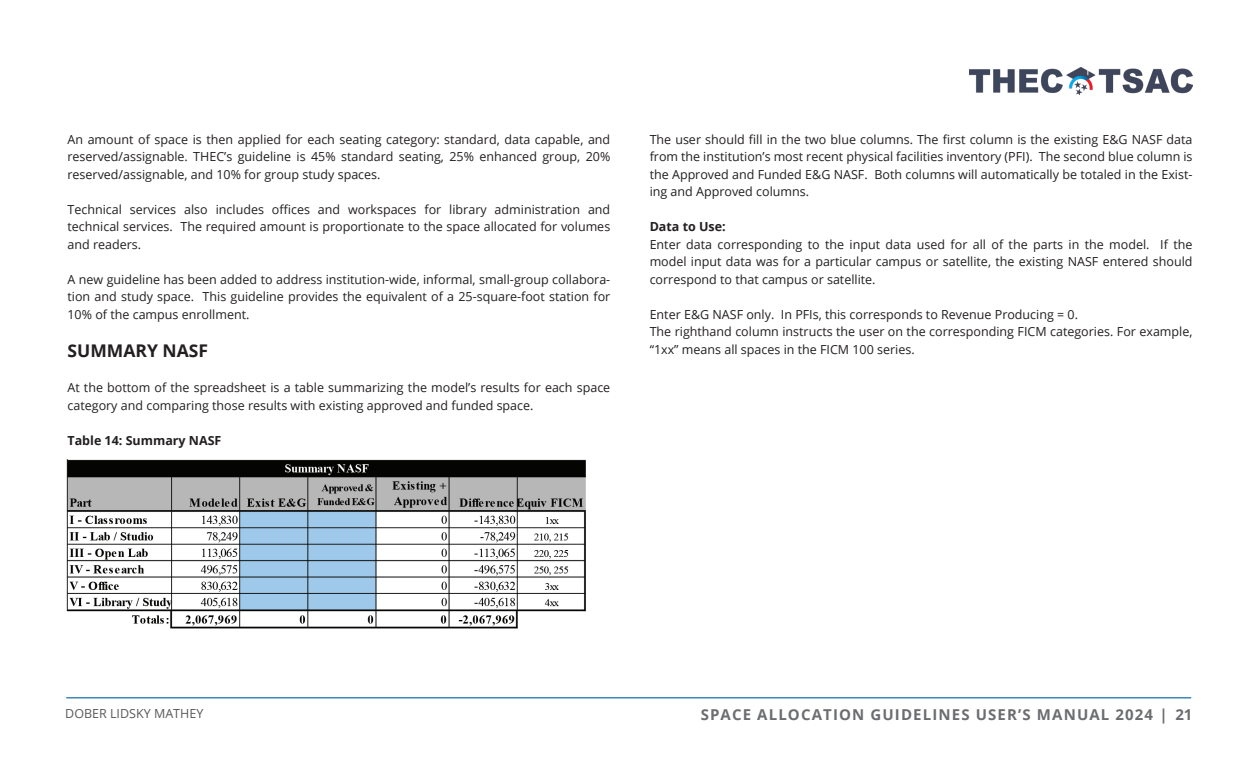
<style>
.page{position:relative;width:1260px;height:765px;background:#fff}
.page>*{position:absolute;margin:0;border:0;box-sizing:border-box;transform-origin:0 0}
.t1{font:700 17.5px "Open Sans";color:#231f20}
.t2{font:700 15px "Open Sans";letter-spacing:.075em;color:#6c6d70}
.Text{font:12.5px/17.5px "Open Sans";color:#231f20;text-align:justify}
.Text-2{font:700 12.5px "Open Sans";color:#231f20}
.t3{font:12.5px "Open Sans";color:#57585a}
</style>
<div class="page">
<img style="left:66px;top:459px;width:520px;height:170px">
<img style="left:969px;top:68px;width:223px;height:27px">
<hr style="left:66px;top:697px;width:1125px;height:1px;background:#1770af">
<p class="Text" style="left:68px;top:130px;width:544px">An amount of space is then applied for each seating category: standard, data capable, and reserved/assignable. THEC’s guideline is 45% standard seating, 25% enhanced group, 20% reserved/assignable, and 10% for group study spaces.</p>
<p class="Text" style="left:68px;top:200px;width:544px">Technical services also includes offices and workspaces for library administration and technical services. The required amount is proportionate to the space allocated for volumes and readers.</p>
<p class="Text" style="left:68px;top:270px;width:544px">A new guideline has been added to address institution-wide, informal, small-group collabora&shy;tion and study space. This guideline provides the equivalent of a 25-square-foot station for 10% of the campus enrollment.</p>
<p class="t1" style="left:68px;top:338px;width:142px">SUMMARY NASF</p>
<p class="Text" style="left:68px;top:379px;width:544px">At the bottom of the spreadsheet is a table summarizing the model’s results for each space category and comparing those results with existing approved and funded space.</p>
<p class="Text-2" style="left:68px;top:431px;width:156px">Table 14: Summary NASF</p>
<p class="Text" style="left:650px;top:130px;width:544px">The user should fill in the two blue columns. The first column is the existing E&amp;G NASF data from the institution’s most recent physical facilities inventory (PFI). The second blue column is the Approved and Funded E&amp;G NASF. Both columns will automatically be totaled in the Exist&shy;ing and Approved columns.</p>
<p class="Text-2" style="left:650px;top:218px;width:78px">Data to Use:</p>
<p class="Text" style="left:650px;top:235px;width:544px">Enter data corresponding to the input data used for all of the parts in the model. If the model input data was for a particular campus or satellite, the existing NASF entered should correspond to that campus or satellite.</p>
<p class="Text" style="left:650px;top:305px;width:430px">Enter E&amp;G NASF only. In PFIs, this corresponds to Revenue Producing = 0.</p>
<p class="Text" style="left:650px;top:323px;width:544px">The righthand column instructs the user on the corresponding FICM categories. For example, “1xx” means all spaces in the FICM 100 series.</p>
<p class="t3" style="left:65px;top:705px;width:140px">DOBER LIDSKY MATHEY</p>
<p class="t2" style="left:701px;top:704px;width:493px">SPACE ALLOCATION GUIDELINES USER’S MANUAL 2024 | 21</p>
</div>
